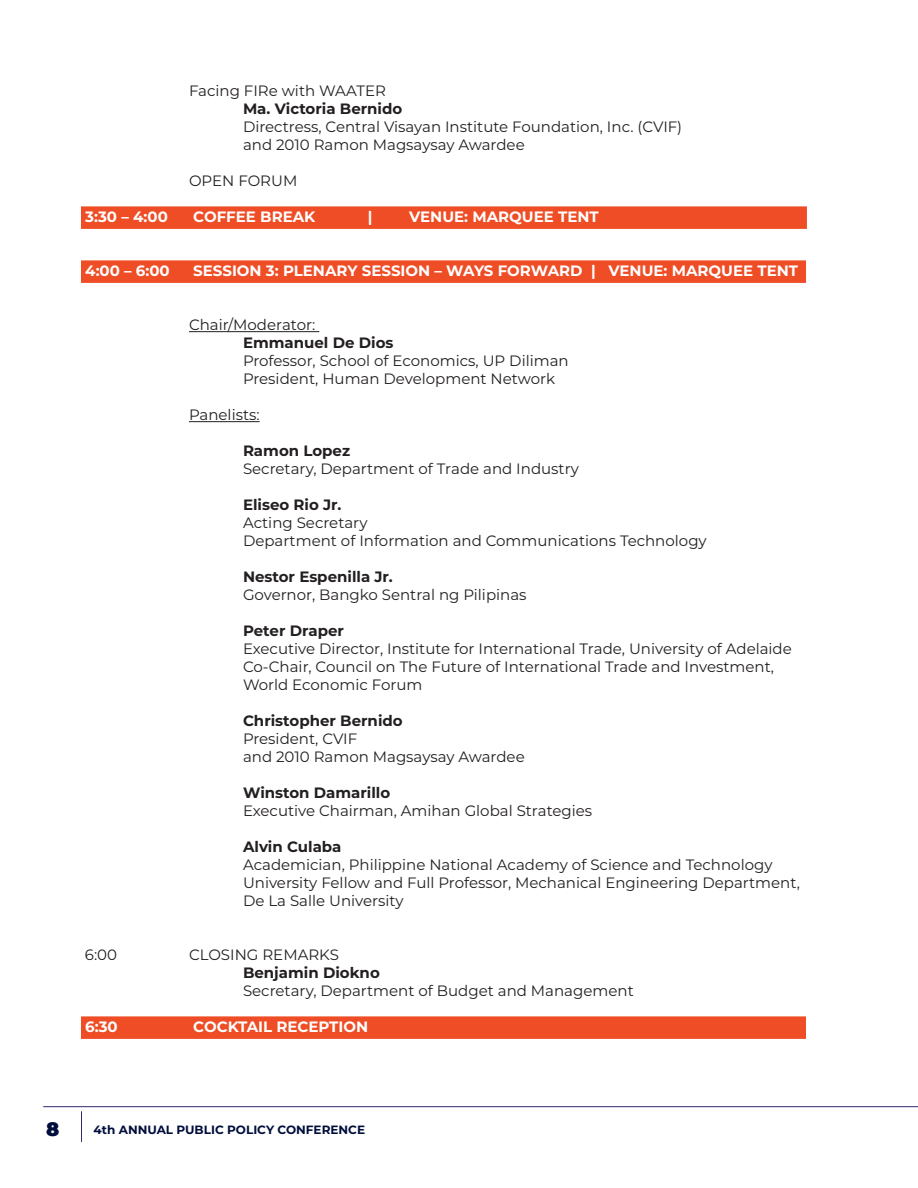
<style>
.page{position:relative;width:918px;height:1188px;background:#fff}
.page>*{position:absolute;margin:0;border:0;box-sizing:border-box;transform-origin:0 0}
.t1{font:900 19.5px "Montserrat";color:#000e3b}
.t2{font:15px/18px "Montserrat";color:#231f20}
.t3{font:700 15px "Montserrat";color:#231f20}
.t4{font:700 15px "Montserrat";color:#fff}
.t5{font:700 12px "Montserrat";color:#000e3b}
</style>
<div class="page">
<hr style="left:81px;top:1111px;width:1px;height:31px;background:#33286a">
<hr style="left:43px;top:1106px;width:875px;height:1px;background:#33286a">
<div style="left:81px;top:206px;width:726px;height:23px;background:#ee4d25"></div>
<div style="left:81px;top:260px;width:725px;height:23px;background:#ee4d25"></div>
<hr style="left:189px;top:331px;width:130px;height:1px;background:#231f20">
<hr style="left:189px;top:421px;width:71px;height:1px;background:#231f20">
<div style="left:81px;top:1016px;width:725px;height:23px;background:#ee4d25"></div>
<p class="t2" style="left:189px;top:81px;width:198px">Facing FIRe with WAATER</p>
<p class="t3" style="left:243px;top:98px;width:161px">Ma. Victoria Bernido</p>
<p class="t2" style="left:243px;top:117px;width:441px">Directress, Central Visayan Institute Foundation, Inc. (CVIF) and 2010 Ramon Magsaysay Awardee</p>
<p class="t2" style="left:189px;top:171px;width:110px">OPEN FORUM</p>
<p class="t4" style="left:85px;top:206px;width:84px">3:30 – 4:00</p>
<p class="t4" style="left:193px;top:206px;width:124px">COFFEE BREAK</p>
<p class="t4" style="left:368px;top:206px;width:6px">|</p>
<p class="t4" style="left:409px;top:206px;width:191px">VENUE: MARQUEE TENT</p>
<p class="t4" style="left:85px;top:260px;width:86px">4:00 – 6:00</p>
<p class="t4" style="left:193px;top:260px;width:606px">SESSION 3: PLENARY SESSION – WAYS FORWARD | VENUE: MARQUEE TENT</p>
<p class="t2" style="left:189px;top:315px;width:128px">Chair/Moderator:</p>
<p class="t3" style="left:243px;top:332px;width:152px">Emmanuel De Dios</p>
<p class="t2" style="left:243px;top:351px;width:327px">Professor, School of Economics, UP Diliman<br>President, Human Development Network</p>
<p class="t2" style="left:189px;top:405px;width:72px">Panelists:</p>
<p class="t3" style="left:243px;top:440px;width:109px">Ramon Lopez</p>
<p class="t2" style="left:243px;top:459px;width:338px">Secretary, Department of Trade and Industry</p>
<p class="t3" style="left:243px;top:494px;width:100px">Eliseo Rio Jr.</p>
<p class="t2" style="left:243px;top:513px;width:465px">Acting Secretary<br>Department of Information and Communications Technology</p>
<p class="t3" style="left:243px;top:566px;width:151px">Nestor Espenilla Jr.</p>
<p class="t2" style="left:243px;top:585px;width:285px">Governor, Bangko Sentral ng Pilipinas</p>
<p class="t3" style="left:243px;top:620px;width:103px">Peter Draper</p>
<p class="t2" style="left:243px;top:639px;width:550px">Executive Director, Institute for International Trade, University of Adelaide<br>Co-Chair, Council on The Future of International Trade and Investment,<br>World Economic Forum</p>
<p class="t3" style="left:243px;top:710px;width:161px">Christopher Bernido</p>
<p class="t2" style="left:243px;top:729px;width:283px">President, CVIF<br>and 2010 Ramon Magsaysay Awardee</p>
<p class="t3" style="left:243px;top:782px;width:149px">Winston Damarillo</p>
<p class="t2" style="left:243px;top:801px;width:351px">Executive Chairman, Amihan Global Strategies</p>
<p class="t3" style="left:243px;top:836px;width:100px">Alvin Culaba</p>
<p class="t2" style="left:243px;top:855px;width:558px">Academician, Philippine National Academy of Science and Technology<br>University Fellow and Full Professor, Mechanical Engineering Department,<br>De La Salle University</p>
<p class="t2" style="left:85px;top:945px;width:34px">6:00</p>
<p class="t2" style="left:189px;top:945px;width:151px">CLOSING REMARKS</p>
<p class="t3" style="left:243px;top:962px;width:138px">Benjamin Diokno</p>
<p class="t2" style="left:243px;top:981px;width:392px">Secretary, Department of Budget and Management</p>
<p class="t4" style="left:85px;top:1016px;width:34px">6:30</p>
<p class="t4" style="left:193px;top:1016px;width:176px">COCKTAIL RECEPTION</p>
<h1 class="t1" style="left:46px;top:1114px;width:15px">8</h1>
<p class="t5" style="left:94px;top:1121px;width:273px">4th ANNUAL PUBLIC POLICY CONFERENCE</p>
</div>
